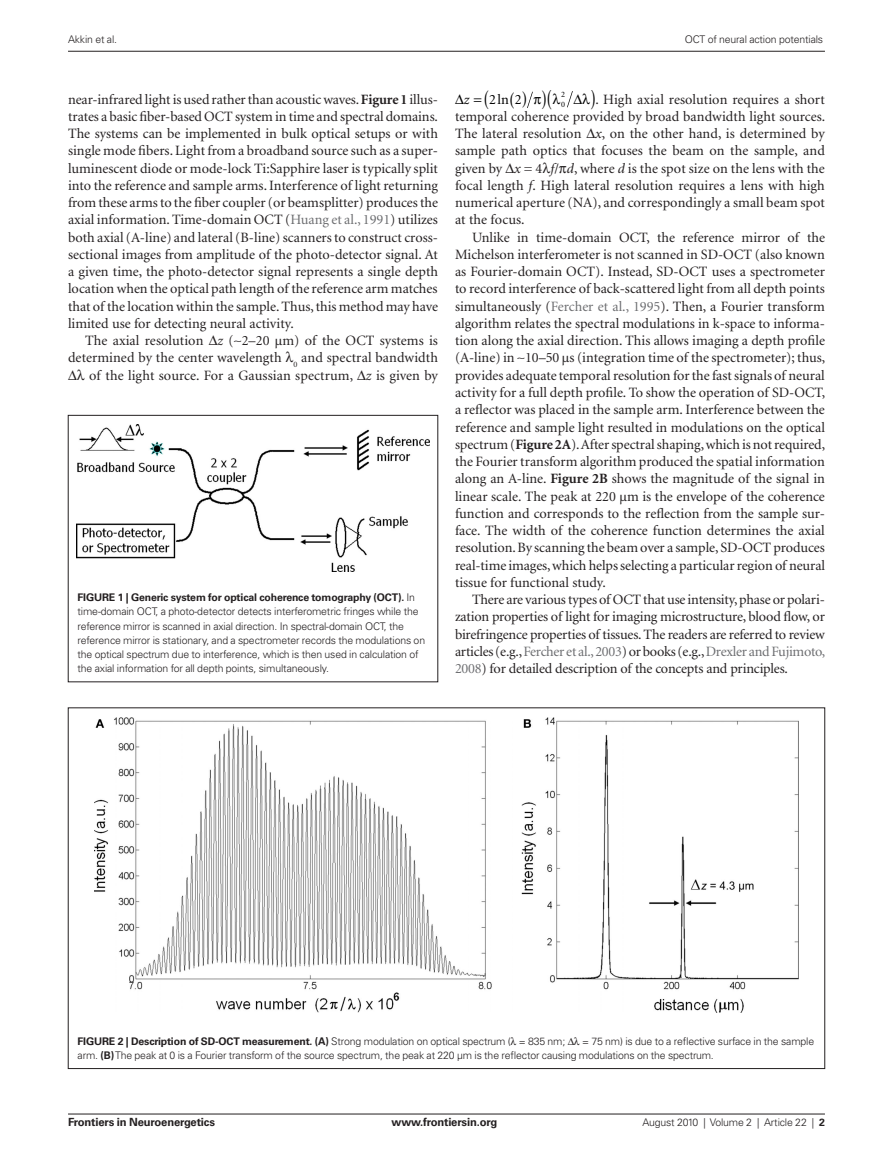
<style>
.page{position:relative;width:893px;height:1170px;background:#fff}
.page>*{position:absolute;margin:0;border:0;box-sizing:border-box;transform-origin:0 0}
.ART_tx{font:14.25px/17.2px "Minion";color:#231f20;text-align:justify}
.ART_tx1{font:14.25px/17.2px "Minion";color:#231f20;text-align:justify}
.t1{font:14.25px "Minion";color:#000}
.t2{font:italic 14.25px "Minion";color:#000}
.t3{font:700 11.25px "Univers";letter-spacing:-.015em;color:#231f20}
.FIGURE_tx{font:300 10.5px/14.2px "Univers";letter-spacing:-.015em;color:#231f20}
.RH{font:300 10.5px "Univers";letter-spacing:-.015em;color:#231f20}
.t4{font:8.25px "Minion";color:#000}
.s1{font-weight:700}
.s2{color:#6c6d70}
.s3{font-style:italic}
</style>
<div class="page">
<hr style="left:68px;top:1113px;width:757px;height:1px;background:#231f20">
<hr style="left:68px;top:51px;width:757px;height:1px;background:#231f20">
<img style="left:77px;top:424px;width:352px;height:147px">
<img style="left:95px;top:717px;width:703px;height:295px">
<svg style="left:527px;top:91px;width:6px;height:17px"></svg>
<svg style="left:567px;top:91px;width:6px;height:17px"></svg>
<p class="RH" style="left:68px;top:33px;width:51px">Akkin et al.</p>
<p class="RH" style="left:685px;top:33px;width:140px">OCT of neural action potentials</p>
<p class="ART_tx1" style="left:68px;top:91px;width:372px">near-infrared light is used rather than acoustic waves. <span class="s1">Figure 1</span> illus&shy;trates a basic fiber-based OCT system in time and spectral domains.<br>The systems can be implemented in bulk optical setups or with single mode fibers. Light from a broadband source such as a super&shy;luminescent diode or mode-lock Ti:Sapphire laser is typically split into the reference and sample arms. Interference of light returning from these arms to the fiber coupler (or beamsplitter) produces the axial information. Time-domain OCT (<span class="s2">Huang et al., 1991</span>) utilizes both axial (A-line) and lateral (B-line) scanners to construct cross&shy;sectional images from amplitude of the photo-detector signal. At a given time, the photo-detector signal represents a single depth location when the optical path length of the reference arm matches that of the location within the sample. Thus, this method may have limited use for detecting neural activity.</p>
<p class="ART_tx" style="left:68px;top:332px;width:371px;text-indent:17px">The axial resolution ∆<span class="s3">z</span> (∼2–20 μm) of the OCT systems is determined by the center wavelength <sub>0</sub> and spectral bandwidth ∆ of the light source. For a Gaussian spectrum, ∆<span class="s3">z</span> is given by</p>
<p class="FIGURE_tx" style="left:78px;top:590px;width:349px"><span class="s1">Figure 1 | Generic system for optical coherence tomography (OCT).</span> In time-domain OCT, a photo-detector detects interferometric fringes while the reference mirror is scanned in axial direction. In spectral-domain OCT, the reference mirror is stationary, and a spectrometer records the modulations on the optical spectrum due to interference, which is then used in calculation of the axial information for all depth points, simultaneously.</p>
<p class="t4" style="left:561px;top:91px;width:5px">2</p>
<p class="ART_tx" style="left:455px;top:91px;width:372px;text-indent:140px">. High axial resolution requires a short temporal coherence provided by broad bandwidth light sources.<br>The lateral resolution ∆<span class="s3">x</span>, on the other hand, is determined by sample path optics that focuses the beam on the sample, and given by ∆<span class="s3">x</span> = 4 <span class="s3">f</span>/ <span class="s3">d</span>, where <span class="s3">d</span> is the spot size on the lens with the focal length <span class="s3">f</span>. High lateral resolution requires a lens with high numerical aperture (NA), and correspondingly a small beam spot at the focus.</p>
<p class="ART_tx" style="left:455px;top:229px;width:372px;text-indent:17px">Unlike in time-domain OCT, the reference mirror of the Michelson interferometer is not scanned in SD-OCT (also known as Fourier-domain OCT). Instead, SD-OCT uses a spectrometer to record interference of back-scattered light from all depth points simultaneously (<span class="s2">Fercher et al., 1995</span>). Then, a Fourier transform algorithm relates the spectral modulations in k-space to informa&shy;tion along the axial direction. This allows imaging a depth profile (A-line) in ∼10–50 μs (integration time of the spectrometer); thus, provides adequate temporal resolution for the fast signals of neural activity for a full depth profile. To show the operation of SD-OCT, a reflector was placed in the sample arm. Interference between the reference and sample light resulted in modulations on the optical spectrum (<span class="s1">Figure 2A</span>). After spectral shaping, which is not required, the Fourier transform algorithm produced the spatial information along an A-line. <span class="s1">Figure 2B</span> shows the magnitude of the signal in linear scale. The peak at 220 μm is the envelope of the coherence function and corresponds to the reflection from the sample sur&shy;face. The width of the coherence function determines the axial resolution. By scanning the beam over a sample, SD-OCT produces real-time images, which helps selecting a particular region of neural tissue for functional study.</p>
<p class="ART_tx" style="left:455px;top:591px;width:372px;text-indent:17px">There are various types of OCT that use intensity, phase or polari&shy;zation properties of light for imaging microstructure, blood flow, or birefringence properties of tissues. The readers are referred to review articles (e.g., <span class="s2">Fercher et al., 2003</span>) or books (e.g., <span class="s2">Drexler and Fujimoto, 2008</span>) for detailed description of the concepts and principles.</p>
<p class="t2" style="left:455px;top:92px;width:16px">∆z</p>
<p class="t1" style="left:489px;top:92px;width:34px">2ln 2</p>
<p class="t4" style="left:561px;top:100px;width:5px">0</p>
<p class="FIGURE_tx" style="left:78px;top:1033px;width:738px"><span class="s1">Figure 2 | Description of SD-OCT measurement. (A)</span> Strong modulation on optical spectrum ( = 835 nm; ∆ = 75 nm) is due to a reflective surface in the sample arm. <span class="s1">(B)</span> The peak at 0 is a Fourier transform of the source spectrum, the peak at 220 μm is the reflector causing modulations on the spectrum.</p>
<p class="t3" style="left:68px;top:1115px;width:148px">Frontiers in Neuroenergetics</p>
<p class="t3" style="left:392px;top:1115px;width:107px">www.frontiersin.org</p>
<p class="FIGURE_tx" style="left:642px;top:1115px;width:184px">August 2010 | Volume 2 | Article 22 | <span class="s1">2</span></p>
</div>
